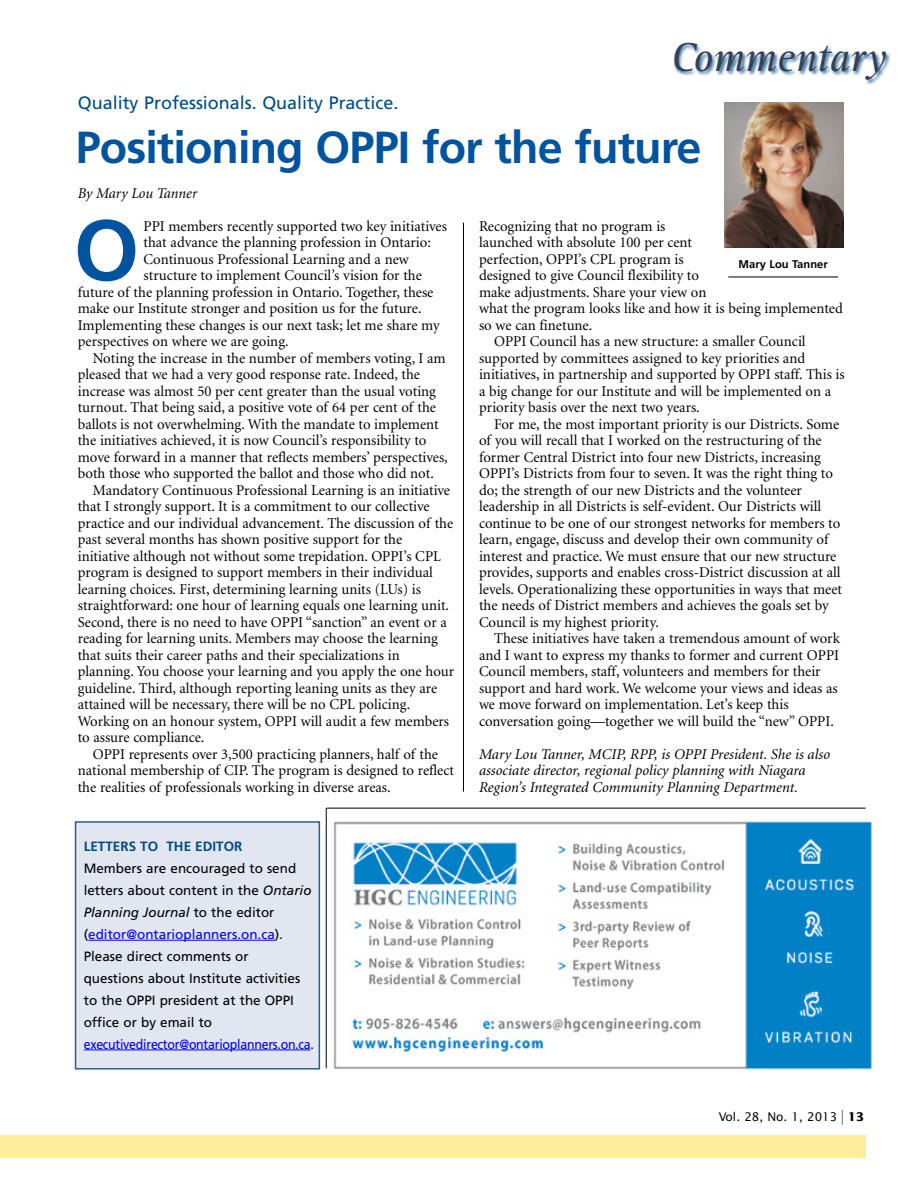
<style>
.page{position:relative;width:918px;height:1188px;background:#fff}
.page>*{position:absolute;margin:0;border:0;box-sizing:border-box;transform-origin:0 0}
.t1{font:700 85.95px "Frutiger";color:#00539f}
.t2{font:700 44.85px "Frutiger";letter-spacing:-.02em;color:#00539f}
.t3{font:italic 41.85px "Rotis Serif";letter-spacing:-.01em;color:#364056}
.t4{font:18px "Frutiger";color:#004b85}
.t5{font:15px "Minion";color:#000}
.t6{font:italic 15px/16.5px "Minion";color:#000}
.t7{font:13.5px/21.9px "Frutiger";color:#000}
.t8{font:700 13.5px "Frutiger";color:#004b85}
.t9{font:12px "Lucida Sans";color:#000}
.t10{font:700 11.25px "Frutiger";color:#000}
.s1{font-style:italic}
.s2{color:#00f}
.s3{font-size:15px}
.s4{font-weight:700}
</style>
<div class="page">
<div style="left:0;top:1136px;width:866px;height:22px;background:#ffed9c"></div>
<hr style="left:463px;top:223px;width:1px;height:569px;background:#000">
<div style="left:74px;top:821px;width:247px;height:249px;background:#e2e6f0"></div>
<hr style="left:326px;top:808px;width:540px;height:1px;background:#000">
<img style="left:333px;top:821px;width:539px;height:249px">
<div style="left:673px;top:42px;width:217px;height:43px;background:#004b85;opacity:.75"></div>
<img style="left:724px;top:102px;width:120px;height:146px">
<hr style="left:728px;top:277px;width:110px;height:1px;background:#000">
<hr style="left:326px;top:808px;width:1px;height:260px;background:#000">
<h3 class="t3" style="left:670px;top:34px;width:217px">Commentary</h3>
<p class="t4" style="left:78px;top:92px;width:322px">Quality Professionals. Quality Practice.</p>
<h2 class="t2" style="left:76px;top:121px;width:627px">Positioning OPPI for the future</h2>
<p class="t6" style="left:78px;top:185px;width:121px">By Mary Lou Tanner</p>
<h1 class="t1" style="left:74px;top:200px;width:59px">O</h1>
<p class="t5" style="left:144px;top:219px;width:305px">PPI members recently supported two key initiatives</p>
<p class="t5" style="left:144px;top:235px;width:289px">that advance the planning profession in Ontario:</p>
<p class="t5" style="left:144px;top:252px;width:267px">Continuous Professional Learning and a new</p>
<p class="t5" style="left:144px;top:268px;width:280px">structure to implement Council’s vision for the</p>
<p class="t5" style="left:78px;top:285px;width:357px">future of the planning profession in Ontario. Together, these</p>
<p class="t5" style="left:78px;top:301px;width:345px">make our Institute stronger and position us for the future.</p>
<p class="t5" style="left:78px;top:318px;width:363px">Implementing these changes is our next task; let me share my</p>
<p class="t5" style="left:78px;top:334px;width:212px">perspectives on where we are going.</p>
<p class="t5" style="left:93px;top:351px;width:354px">Noting the increase in the number of members voting, I am</p>
<p class="t5" style="left:78px;top:367px;width:344px">pleased that we had a very good response rate. Indeed, the</p>
<p class="t5" style="left:78px;top:384px;width:360px">increase was almost 50 per cent greater than the usual voting</p>
<p class="t5" style="left:78px;top:400px;width:360px">turnout. That being said, a positive vote of 64 per cent of the</p>
<p class="t5" style="left:78px;top:417px;width:362px">ballots is not overwhelming. With the mandate to implement</p>
<p class="t5" style="left:78px;top:433px;width:350px">the initiatives achieved, it is now Council’s responsibility to</p>
<p class="t5" style="left:78px;top:450px;width:372px">move forward in a manner that reflects members’ perspectives,</p>
<p class="t5" style="left:78px;top:466px;width:358px">both those who supported the ballot and those who did not.</p>
<p class="t5" style="left:93px;top:483px;width:359px">Mandatory Continuous Professional Learning is an initiative</p>
<p class="t5" style="left:78px;top:499px;width:353px">that I strongly support. It is a commitment to our collective</p>
<p class="t5" style="left:78px;top:516px;width:377px">practice and our individual advancement. The discussion of the</p>
<p class="t5" style="left:78px;top:532px;width:326px">past several months has shown positive support for the</p>
<p class="t5" style="left:78px;top:549px;width:365px">initiative although not without some trepidation. OPPI’s CPL</p>
<p class="t5" style="left:78px;top:565px;width:357px">program is designed to support members in their individual</p>
<p class="t5" style="left:78px;top:582px;width:345px">learning choices. First, determining learning units (LUs) is</p>
<p class="t5" style="left:78px;top:598px;width:373px">straightforward: one hour of learning equals one learning unit.</p>
<p class="t5" style="left:78px;top:615px;width:371px">Second, there is no need to have OPPI “sanction” an event or a</p>
<p class="t5" style="left:78px;top:631px;width:362px">reading for learning units. Members may choose the learning</p>
<p class="t5" style="left:78px;top:648px;width:324px">that suits their career paths and their specializations in</p>
<p class="t5" style="left:78px;top:664px;width:378px">planning. You choose your learning and you apply the one hour</p>
<p class="t5" style="left:78px;top:681px;width:361px">guideline. Third, although reporting leaning units as they are</p>
<p class="t5" style="left:78px;top:697px;width:334px">attained will be necessary, there will be no CPL policing.</p>
<p class="t5" style="left:78px;top:714px;width:373px">Working on an honour system, OPPI will audit a few members</p>
<p class="t5" style="left:78px;top:730px;width:128px">to assure compliance.</p>
<p class="t5" style="left:93px;top:747px;width:347px">OPPI represents over 3,500 practicing planners, half of the</p>
<p class="t5" style="left:78px;top:763px;width:378px">national membership of CIP. The program is designed to reflect</p>
<p class="t5" style="left:78px;top:780px;width:314px">the realities of professionals working in diverse areas.</p>
<p class="t8" style="left:84px;top:838px;width:160px">Letters to th e Editor</p>
<p class="t7" style="left:84px;top:857px;width:232px">Members are encouraged to send letters about content in the <span class="s1">Ontario Planning Journal</span> to the editor (<span class="s2">editor@ontarioplanners.on.ca</span>).<br>Please direct comments or<br>questions about Institute activities to the OPPI president at the OPPI office or by email to <span class="s2">executivedirector@ontarioplanners.on.ca</span>.</p>
<p class="t5" style="left:479px;top:219px;width:188px">Recognizing that no program is</p>
<p class="t5" style="left:479px;top:235px;width:215px">launched with absolute 100 per cent</p>
<p class="t5" style="left:479px;top:252px;width:206px">perfection, OPPI’s CPL program is</p>
<p class="t5" style="left:479px;top:268px;width:221px">designed to give Council flexibility to</p>
<p class="t5" style="left:479px;top:285px;width:229px">make adjustments. Share your view on</p>
<p class="t5" style="left:479px;top:301px;width:365px">what the program looks like and how it is being implemented</p>
<p class="t5" style="left:479px;top:318px;width:115px">so we can finetune.</p>
<p class="t5" style="left:494px;top:334px;width:313px">OPPI Council has a new structure: a smaller Council</p>
<p class="t5" style="left:479px;top:351px;width:328px">supported by committees assigned to key priorities and</p>
<p class="t5" style="left:479px;top:367px;width:367px">initiatives, in partnership and supported by OPPI staff. This is</p>
<p class="t5" style="left:479px;top:384px;width:354px">a big change for our Institute and will be implemented on a</p>
<p class="t5" style="left:479px;top:400px;width:222px">priority basis over the next two years.</p>
<p class="t5" style="left:494px;top:417px;width:347px">For me, the most important priority is our Districts. Some</p>
<p class="t5" style="left:479px;top:433px;width:344px">of you will recall that I worked on the restructuring of the</p>
<p class="t5" style="left:479px;top:450px;width:343px">former Central District into four new Districts, increasing</p>
<p class="t5" style="left:479px;top:466px;width:355px">OPPI’s Districts from four to seven. It was the right thing to</p>
<p class="t5" style="left:479px;top:483px;width:324px">do; the strength of our new Districts and the volunteer</p>
<p class="t5" style="left:479px;top:499px;width:344px">leadership in all Districts is self-evident. Our Districts will</p>
<p class="t5" style="left:479px;top:516px;width:363px">continue to be one of our strongest networks for members to</p>
<p class="t5" style="left:479px;top:532px;width:351px">learn, engage, discuss and develop their own community of</p>
<p class="t5" style="left:479px;top:549px;width:359px">interest and practice. We must ensure that our new structure</p>
<p class="t5" style="left:479px;top:565px;width:363px">provides, supports and enables cross-District discussion at all</p>
<p class="t5" style="left:479px;top:582px;width:365px">levels. Operationalizing these opportunities in ways that meet</p>
<p class="t5" style="left:479px;top:598px;width:351px">the needs of District members and achieves the goals set by</p>
<p class="t5" style="left:479px;top:615px;width:181px">Council is my highest priority.</p>
<p class="t5" style="left:494px;top:631px;width:347px">These initiatives have taken a tremendous amount of work</p>
<p class="t5" style="left:479px;top:648px;width:362px">and I want to express my thanks to former and current OPPI</p>
<p class="t5" style="left:479px;top:664px;width:343px">Council members, staff, volunteers and members for their</p>
<p class="t5" style="left:479px;top:681px;width:360px">support and hard work. We welcome your views and ideas as</p>
<p class="t5" style="left:479px;top:697px;width:311px">we move forward on implementation. Let’s keep this</p>
<p class="t5" style="left:479px;top:714px;width:356px">conversation going—together we will build the “new” OPPI.</p>
<p class="t6" style="left:479px;top:746px;width:353px">Mary Lou Tanner, MCIP, RPP, is OPPI President. She is also associate director, regional policy planning with Niagara<br>Region’s Integrated Community Planning Department.</p>
<p class="t10" style="left:739px;top:257px;width:91px">Mary Lou Tanner</p>
<p class="t9" style="left:719px;top:1110px;width:147px">Vol. 28, No. 1, 2013 <span class="s3">|</span> <span class="s4">13</span></p>
</div>
